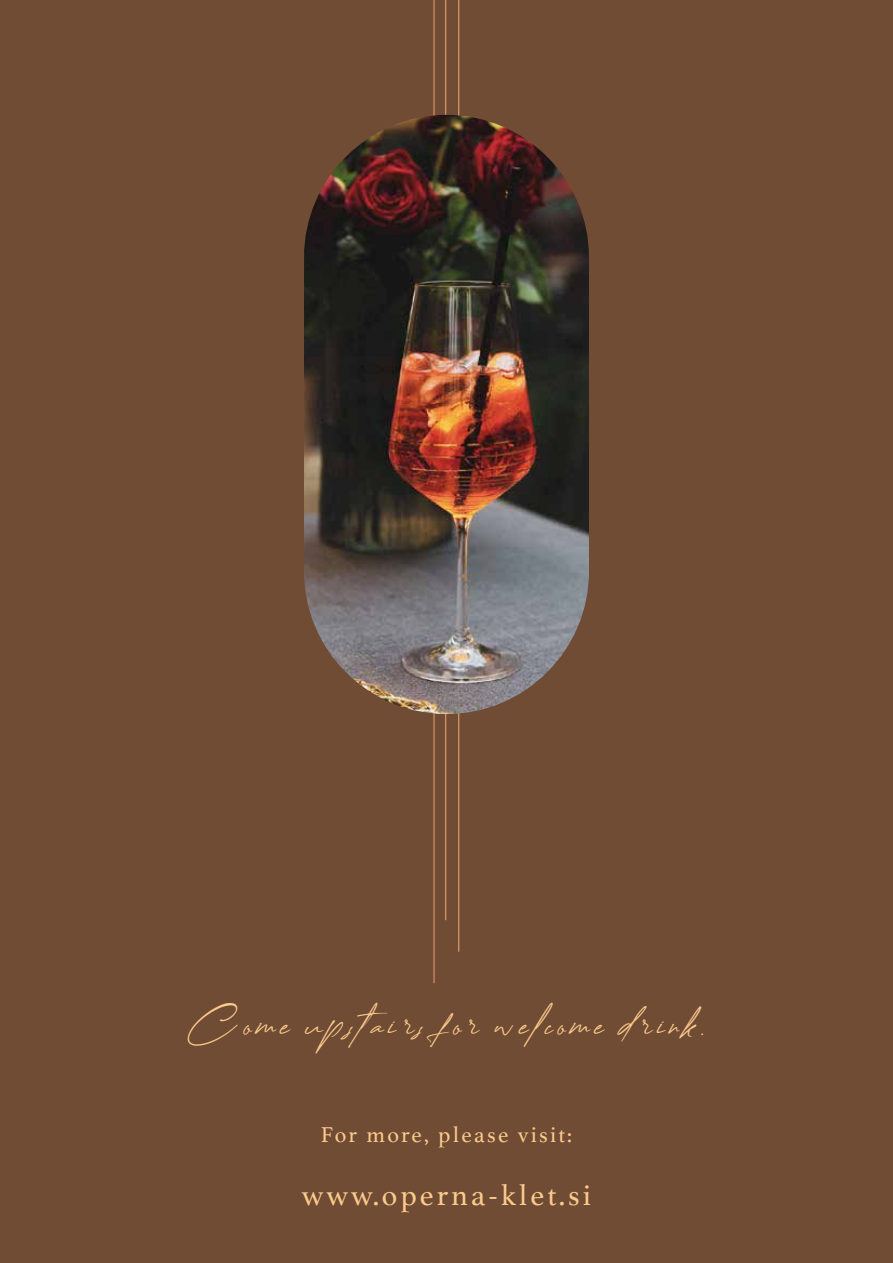
<style>
.page{position:relative;width:893px;height:1263px;background:#704c35}
.page>*{position:absolute;margin:0;border:0;box-sizing:border-box;transform-origin:0 0}
.t1{font:48px "Creattion Demo";letter-spacing:.1em;color:#fcca8b}
.t2{font:30px "Athelas";letter-spacing:.1em;color:#fcca8b}
.t3{font:22.5px "Athelas";letter-spacing:.1em;color:#fcca8b}
</style>
<div class="page">
<hr style="left:446px;top:0;width:1px;height:920px;background:#8e5f40">
<hr style="left:445px;top:0;width:1px;height:920px;background:#fff">
<hr style="left:459px;top:0;width:1px;height:952px;background:#986747">
<hr style="left:458px;top:0;width:1px;height:952px;background:#fff">
<hr style="left:434px;top:0;width:1px;height:983px;background:#fff">
<img style="left:304px;top:115px;width:285px;height:599px">
<p class="t1" style="left:188px;top:1002px;width:519px">Come upstairs for welcome drink.</p>
<p class="t3" style="left:321px;top:1117px;width:253px">For more, please visit:</p>
<p class="t2" style="left:302px;top:1171px;width:291px">www.operna-klet.si</p>
</div>
